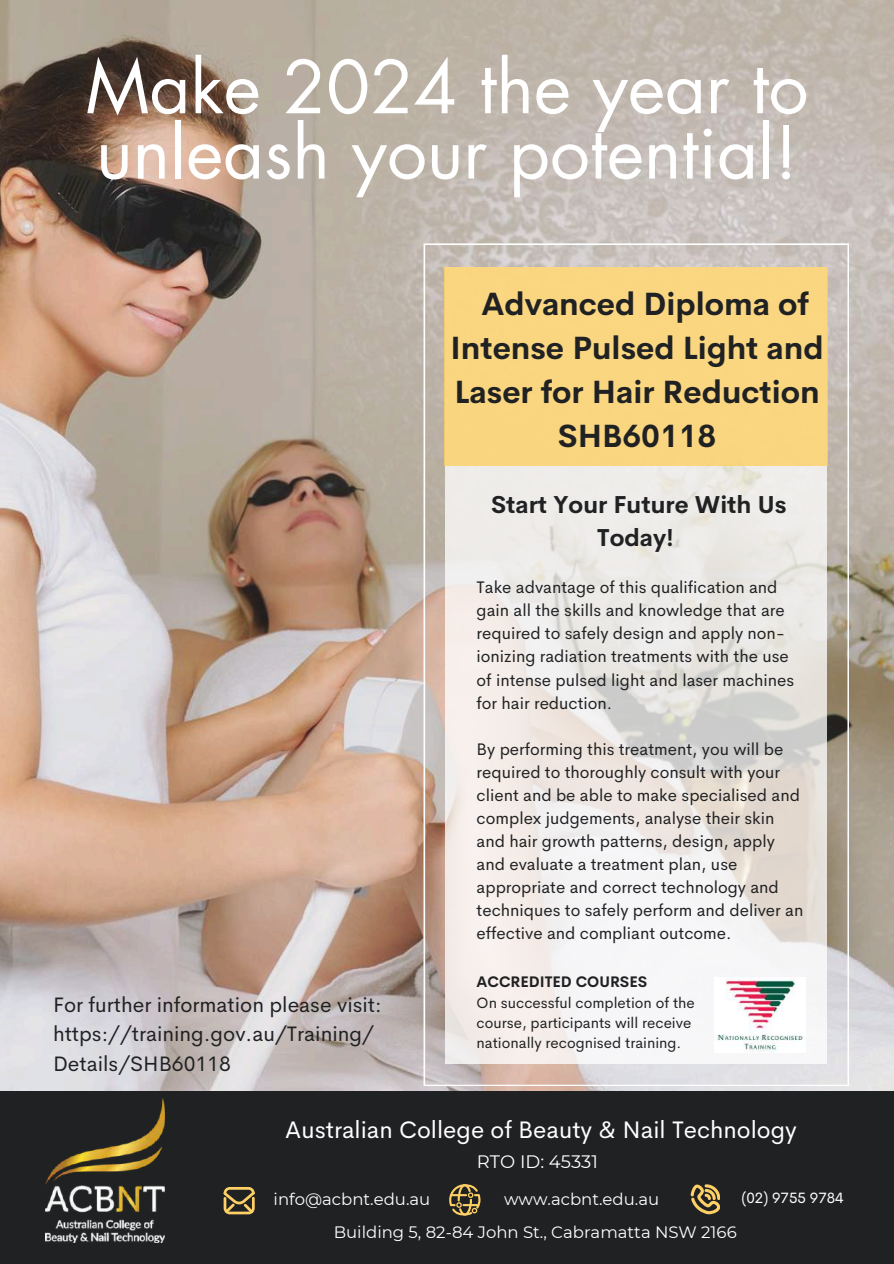
<style>
.page{position:relative;width:894px;height:1264px;background:#fff}
.page>*{position:absolute;margin:0;border:0;box-sizing:border-box;transform-origin:0 0}
.t1{font:70.95px/65.2px "Futura LT Pro";color:#fff}
.t2{font:700 31.5px/43.8px "Cerebri Sans";color:#202123;text-align:center}
.t3{font:24px "Cerebri Sans";color:#fff}
.t4{font:700 24px/32.7px "Cerebri Sans";color:#202123;text-align:center}
.t5{font:21px/29.2px "Cerebri Sans";color:#202123}
.t6{font:18px "Montserrat";color:#fff}
.t7{font:16.8px/23.1px "Cerebri Sans";color:#202123}
.t8{font:16.5px "Montserrat";color:#fff}
.t9{font:15px/20.2px "Cerebri Sans";color:#202123}
.t10{font:700 15px "Cerebri Sans";color:#202123}
.t11{font:15px "Cerebri Sans";color:#fff}
</style>
<div class="page">
<img style="left:0;top:0;width:893px;height:1091px">
<svg style="left:423px;top:243px;width:425px;height:843px;background:#c4b9b1"></svg>
<svg style="left:445px;top:466px;width:381px;height:598px;fill:#efece9"></svg>
<div style="left:444px;top:267px;width:383px;height:199px;background:#fad681"></div>
<img style="left:714px;top:977px;width:91px;height:75px">
<div style="left:0;top:1091px;width:893px;height:172px;background:#202123"></div>
<svg style="left:690px;top:1184px;width:29px;height:30px"></svg>
<svg style="left:223px;top:1187px;width:32px;height:26px"></svg>
<svg style="left:449px;top:1184px;width:31px;height:31px"></svg>
<img style="left:45px;top:1098px;width:120px;height:144px">
<h1 class="t1" style="left:86px;top:58px;width:724px">Make 2024 the year to unleash your potential!</h1>
<h2 class="t2" style="left:450px;top:282px;width:374px">Advanced Diploma of<br>Intense Pulsed Light and<br>Laser for Hair Reduction<br>SHB60118</h2>
<h3 class="t4" style="left:491px;top:488px;width:297px">Start Your Future With Us<br>Today!</h3>
<p class="t5" style="left:53px;top:990px;width:330px">For further information please visit: https://training.gov.au/Training/<br>Details/SHB60118</p>
<p class="t7" style="left:476px;top:576px;width:319px">Take advantage of this qualification and gain all the skills and knowledge that are required to safely design and apply non&shy;ionizing radiation treatments with the use of intense pulsed light and laser machines for hair reduction.</p>
<p class="t7" style="left:476px;top:737px;width:328px">By performing this treatment, you will be required to thoroughly consult with your client and be able to make specialised and complex judgements, analyse their skin and hair growth patterns, design, apply and evaluate a treatment plan, use appropriate and correct technology and techniques to safely perform and deliver an effective and compliant outcome.</p>
<p class="t10" style="left:476px;top:972px;width:172px">ACCREDITED COURSES</p>
<p class="t9" style="left:476px;top:992px;width:220px">On successful completion of the course, participants will receive nationally recognised training.</p>
<h3 class="t3" style="left:285px;top:1113px;width:513px">Australian College of Beauty &amp; Nail Technology</h3>
<p class="t6" style="left:477px;top:1150px;width:122px">RTO ID: 45331</p>
<p class="t8" style="left:273px;top:1188px;width:158px">info@acbnt.edu.au</p>
<p class="t8" style="left:504px;top:1188px;width:157px">www.acbnt.edu.au</p>
<p class="t11" style="left:741px;top:1187px;width:104px">(02) 9755 9784</p>
<p class="t8" style="left:333px;top:1222px;width:404px">Building 5, 82-84 John St., Cabramatta NSW 2166</p>
</div>
